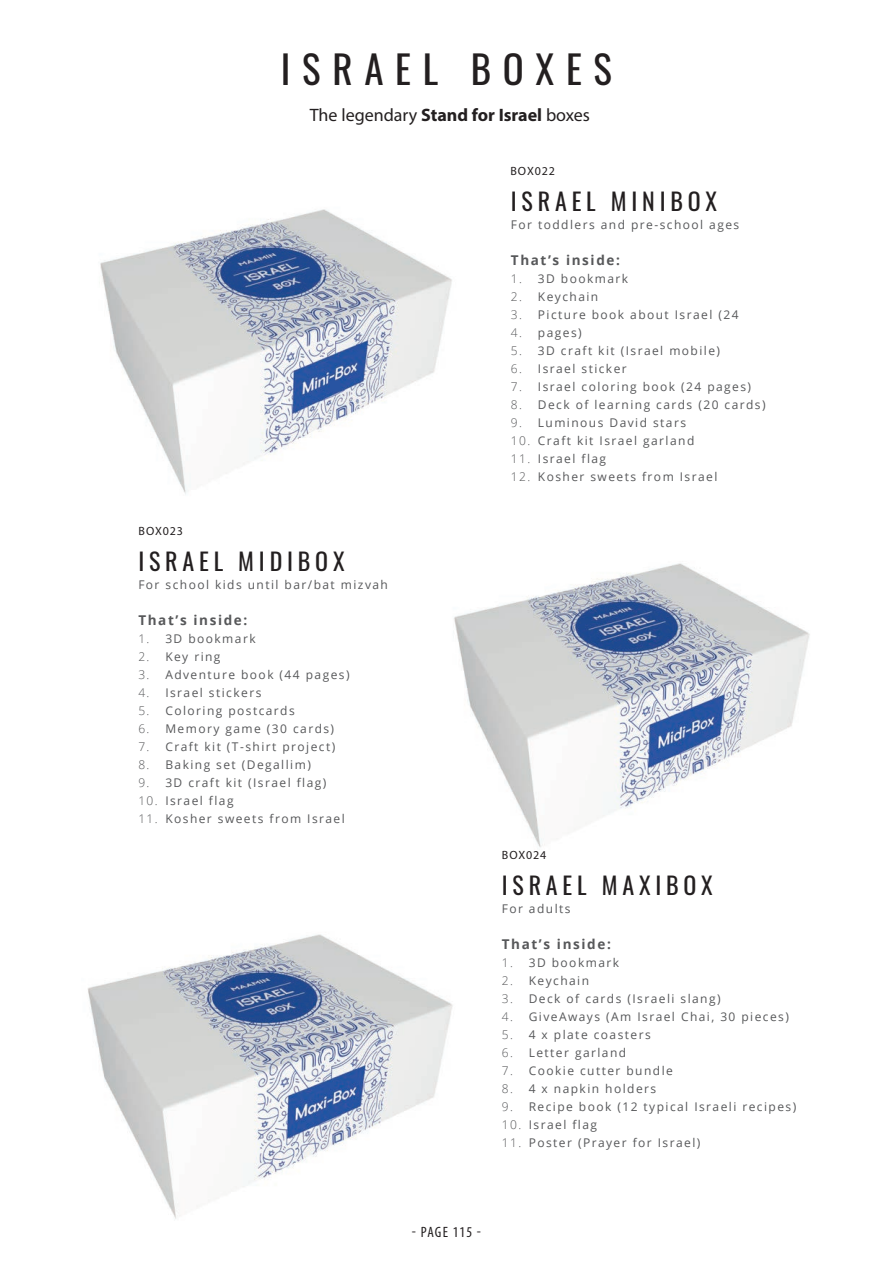
<style>
.page{position:relative;width:893px;height:1263px;background:#fff}
.page>*{position:absolute;margin:0;border:0;box-sizing:border-box;transform-origin:0 0}
.t1{font:39px "Oswald";letter-spacing:.3em;color:#231f20}
.t2{font:24px "Oswald";letter-spacing:.2em;color:#231f20}
.t3{font:18px "Myriad Pro";color:#231f20}
.t4{font:condensed 15px "Myriad Pro";letter-spacing:.07em;color:#231f20}
.t5{font:700 13.5px "Open Sans";letter-spacing:.12em;color:#57585a}
.t6{font:12px "Open Sans";letter-spacing:.12em;color:#57585a}
.t7{font:12px "Myriad Pro";letter-spacing:.07em;color:#231f20}
.s1{font-weight:700}
.s2{font-weight:300}
</style>
<div class="page">
<img style="left:454px;top:563px;width:356px;height:285px">
<img style="left:100px;top:209px;width:352px;height:286px">
<img style="left:88px;top:934px;width:365px;height:285px">
<h1 class="t1" style="left:281px;top:34px;width:333px">ISRAEL BOXES</h1>
<h3 class="t3" style="left:310px;top:104px;width:282px">The legendary <span class="s1">Stand for Israel</span> boxes</h3>
<p class="t7" style="left:510px;top:164px;width:46px">BOX022</p>
<h2 class="t2" style="left:511px;top:180px;width:208px">ISRAEL MINIBOX</h2>
<p class="t7" style="left:138px;top:524px;width:46px">BOX023</p>
<h2 class="t2" style="left:138px;top:540px;width:208px">ISRAEL MIDIBOX</h2>
<p class="t6" style="left:138px;top:576px;width:251px">For school kids until bar/bat mizvah</p>
<p class="t5" style="left:138px;top:611px;width:111px">That’s inside:</p>
<p class="t6" style="left:138px;top:630px;width:119px"><span class="s2">1.</span> 3D bookmark</p>
<p class="t6" style="left:138px;top:648px;width:84px"><span class="s2">2.</span> Key ring</p>
<p class="t6" style="left:138px;top:666px;width:213px"><span class="s2">3.</span> Adventure book (44 pages)</p>
<p class="t6" style="left:138px;top:684px;width:125px"><span class="s2">4.</span> Israel stickers</p>
<p class="t6" style="left:138px;top:702px;width:158px"><span class="s2">5.</span> Coloring postcards</p>
<p class="t6" style="left:138px;top:720px;width:197px"><span class="s2">6.</span> Memory game (30 cards)</p>
<p class="t6" style="left:138px;top:738px;width:198px"><span class="s2">7.</span> Craft kit (T-shirt project)</p>
<p class="t6" style="left:138px;top:756px;width:174px"><span class="s2">8.</span> Baking set (Degallim)</p>
<p class="t6" style="left:138px;top:774px;width:190px"><span class="s2">9.</span> 3D craft kit (Israel flag)</p>
<p class="t6" style="left:138px;top:792px;width:97px"><span class="s2">10.</span> Israel flag</p>
<p class="t6" style="left:138px;top:810px;width:208px"><span class="s2">11.</span> Kosher sweets from Israel</p>
<p class="t6" style="left:511px;top:216px;width:230px">For toddlers and pre-school ages</p>
<p class="t5" style="left:511px;top:251px;width:111px">That’s inside:</p>
<p class="t6" style="left:511px;top:270px;width:119px"><span class="s2">1.</span> 3D bookmark</p>
<p class="t6" style="left:511px;top:288px;width:89px"><span class="s2">2.</span> Keychain</p>
<p class="t6" style="left:511px;top:306px;width:229px"><span class="s2">3.</span> Picture book about Israel (24</p>
<p class="t6" style="left:511px;top:324px;width:72px"><span class="s2">4.</span> pages)</p>
<p class="t6" style="left:511px;top:342px;width:211px"><span class="s2">5.</span> 3D craft kit (Israel mobile)</p>
<p class="t6" style="left:511px;top:360px;width:117px"><span class="s2">6.</span> Israel sticker</p>
<p class="t6" style="left:511px;top:378px;width:242px"><span class="s2">7.</span> Israel coloring book (24 pages)</p>
<p class="t6" style="left:511px;top:396px;width:256px"><span class="s2">8.</span> Deck of learning cards (20 cards)</p>
<p class="t6" style="left:511px;top:414px;width:177px"><span class="s2">9.</span> Luminous David stars</p>
<p class="t6" style="left:511px;top:432px;width:185px"><span class="s2">10.</span> Craft kit Israel garland</p>
<p class="t6" style="left:511px;top:450px;width:97px"><span class="s2">11.</span> Israel flag</p>
<p class="t6" style="left:511px;top:468px;width:208px"><span class="s2">12.</span> Kosher sweets from Israel</p>
<p class="t7" style="left:502px;top:848px;width:46px">BOX024</p>
<h2 class="t2" style="left:502px;top:864px;width:213px">ISRAEL MAXIBOX</h2>
<p class="t6" style="left:502px;top:900px;width:70px">For adults</p>
<p class="t5" style="left:502px;top:935px;width:111px">That’s inside:</p>
<p class="t6" style="left:502px;top:954px;width:119px"><span class="s2">1.</span> 3D bookmark</p>
<p class="t6" style="left:502px;top:972px;width:89px"><span class="s2">2.</span> Keychain</p>
<p class="t6" style="left:502px;top:990px;width:220px"><span class="s2">3.</span> Deck of cards (Israeli slang)</p>
<p class="t6" style="left:502px;top:1008px;width:289px"><span class="s2">4.</span> GiveAways (Am Israel Chai, 30 pieces)</p>
<p class="t6" style="left:502px;top:1026px;width:150px"><span class="s2">5.</span> 4 x plate coasters</p>
<p class="t6" style="left:502px;top:1044px;width:126px"><span class="s2">6.</span> Letter garland</p>
<p class="t6" style="left:502px;top:1062px;width:173px"><span class="s2">7.</span> Cookie cutter bundle</p>
<p class="t6" style="left:502px;top:1080px;width:156px"><span class="s2">8.</span> 4 x napkin holders</p>
<p class="t6" style="left:502px;top:1098px;width:296px"><span class="s2">9.</span> Recipe book (12 typical Israeli recipes)</p>
<p class="t6" style="left:502px;top:1116px;width:97px"><span class="s2">10.</span> Israel flag</p>
<p class="t6" style="left:502px;top:1134px;width:200px"><span class="s2">11.</span> Poster (Prayer for Israel)</p>
<p class="t4" style="left:412px;top:1223px;width:71px">- PAGE 115 -</p>
</div>
